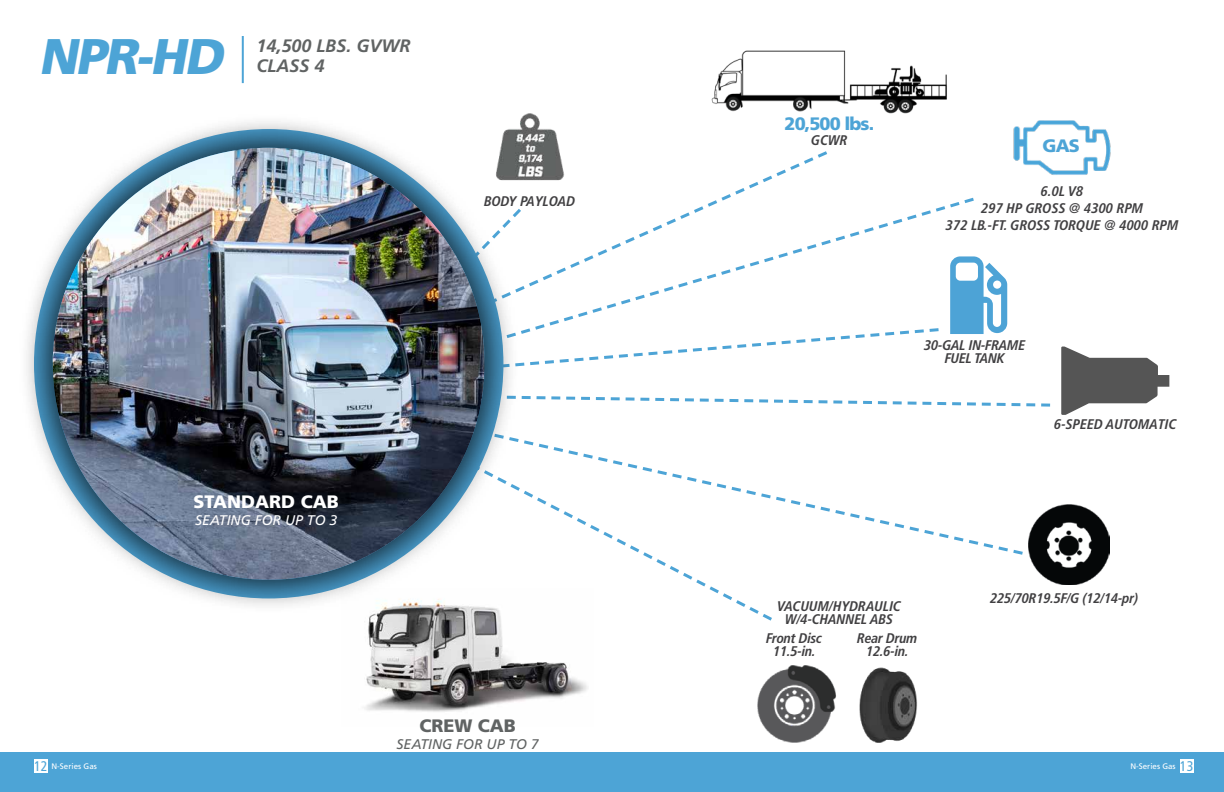
<style>
.page{position:relative;width:1224px;height:792px;background:#fff}
.page>*{position:absolute;margin:0;border:0;box-sizing:border-box;transform-origin:0 0}
.t1{font:italic 900 50px "Frutiger LT Std";color:#4da4d6}
.t2{font:italic 700 18px/20px "Frutiger LT Std";color:#606363}
.t3{font:900 18px "Frutiger LT Std";letter-spacing:-.05em;color:#4da4d6}
.t4{font:900 18px "Frutiger LT Std";color:#fff}
.t5{font:900 18px "Frutiger LT Std";color:#606363}
.t6{font:italic 700 condensed 14px/16.8px "Frutiger LT Std";color:#414042;text-align:center}
.t7{font:italic 700 condensed 14px/13px "Frutiger LT Std";letter-spacing:-.02em;color:#414042;text-align:center}
.t8{font:italic 14px "Frutiger LT Std";color:#606363}
.t9{font:italic 14px "Frutiger LT Std";color:#fff}
.t10{font:8px "Frutiger LT Std";color:#fff}
.s1{font-stretch:condensed;font-size:14px;color:#4da4d6}
</style>
<div class="page">
<div style="left:0;top:752px;width:1224px;height:40px;background:#4da4d6"></div>
<div style="left:34px;top:759px;width:14px;height:13px;background:#fff"></div>
<div style="left:1180px;top:759px;width:14px;height:13px;background:#fff"></div>
<svg style="left:538px;top:197px;width:436px;height:129px"></svg>
<img style="left:364px;top:614px;width:224px;height:98px">
<img style="left:519px;top:113px;width:41px;height:36px">
<img style="left:711px;top:50px;width:236px;height:64px">
<img style="left:1028px;top:504px;width:81px;height:81px">
<hr style="left:242px;top:36px;width:2px;height:47px;background:#4da4d6">
<svg style="left:950px;top:256px;width:57px;height:78px"></svg>
<svg style="left:1061px;top:347px;width:108px;height:68px"></svg>
<img style="left:757px;top:665px;width:79px;height:78px">
<img style="left:859px;top:667px;width:59px;height:76px">
<svg style="left:454px;top:557px;width:318px;height:66px"></svg>
<svg style="left:521px;top:396px;width:530px;height:11px"></svg>
<svg style="left:519px;top:326px;width:420px;height:40px"></svg>
<svg style="left:519px;top:149px;width:312px;height:170px"></svg>
<svg style="left:519px;top:440px;width:504px;height:117px"></svg>
<svg style="left:519px;top:206px;width:5px;height:89px"></svg>
<div style="left:18px;top:113px;width:501px;height:501px;background:#000;opacity:.75"></div>
<img style="left:53px;top:148px;width:432px;height:432px;border-radius:216px">
<img style="left:1013px;top:120px;width:98px;height:55px">
<h1 class="t1" style="left:38px;top:26px;width:197px">NPR-HD</h1>
<p class="t2" style="left:256px;top:35px;width:156px">14,500 LBS. GVWR<br>CLASS 4</p>
<p class="t6" style="left:484px;top:192px;width:93px">BODY PAYLOAD</p>
<p class="t4" style="left:194px;top:491px;width:147px">STANDARD CAB</p>
<p class="t9" style="left:195px;top:512px;width:144px">SEATING FOR UP TO 3</p>
<p class="t5" style="left:419px;top:715px;width:98px">CREW CAB</p>
<p class="t8" style="left:397px;top:736px;width:144px">SEATING FOR UP TO 7</p>
<p class="t3" style="left:785px;top:113px;width:91px">20,500 lbs.</p>
<p class="t6" style="left:811px;top:132px;width:38px">GCWR</p>
<p class="t3" style="left:1043px;top:135px;width:39px">GAS</p>
<p class="t6" style="left:946px;top:183px;width:234px">6.0L V8<br>297 HP GROSS @ 4300 RPM<br>372 LB.-FT. GROSS TORQUE @ 4000 RPM</p>
<p class="t7" style="left:924px;top:338px;width:103px">30-GAL IN-FRAME<br>FUEL TANK</p>
<p class="t6" style="left:1054px;top:416px;width:124px">6-SPEED AUTOMATIC</p>
<p class="t6" style="left:777px;top:600px;width:126px;line-height:13px">VACUUM/HYDRAULIC<br>W/4-CHANNEL ABS</p>
<p class="t7" style="left:766px;top:632px;width:58px">Front Disc</p>
<p class="t7" style="left:857px;top:632px;width:62px">Rear Drum</p>
<p class="t6" style="left:773px;top:643px;width:44px">11.5-in.</p>
<p class="t6" style="left:866px;top:643px;width:44px">12.6-in.</p>
<p class="t7" style="left:990px;top:592px;width:150px">225/70R19.5F/G (12/14-pr)</p>
<p class="t10" style="left:34px;top:761px;width:64px"><span class="s1">12</span> N-Series Gas</p>
<p class="t10" style="left:1130px;top:761px;width:64px">N-Series Gas <span class="s1">13</span></p>
</div>
